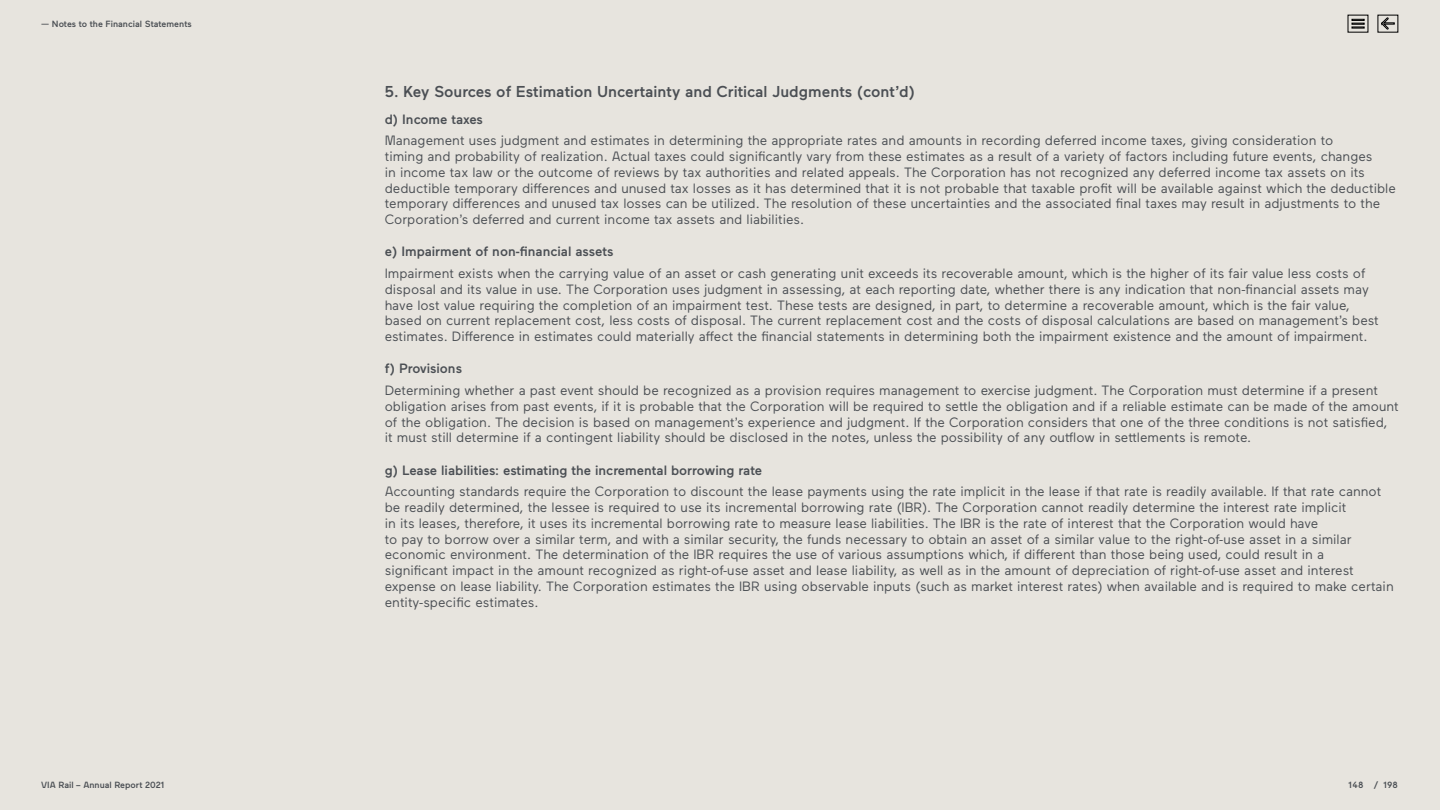
<style>
.page{position:relative;width:1440px;height:810px;background:#e7e4de}
.page>*{position:absolute;margin:0;border:0;box-sizing:border-box;transform-origin:0 0}
.Texte_courant___Nive{font:500 15.75px "Maax VIA";color:#4b4f54}
.Texte_courant___Nive-2{font:13.5px/15.8px "Maax VIA";color:#4b4f54}
.Texte_courant___Nive-3{font:500 13.5px "Maax VIA";color:#4b4f54}
.t1{font:500 9px "Maax VIA";color:#4b4f54}
.s1{font-family:"Soleil Bk";font-weight:400}
</style>
<div class="page">
<svg style="left:1352px;top:19px;width:12px;height:9px"></svg>
<svg style="left:1382px;top:18px;width:12px;height:11px"></svg>
<p class="t1" style="left:41px;top:17px;width:152px"><span class="s1">—</span> Notes to the Financial Statements</p>
<p class="Texte_courant___Nive" style="left:385px;top:80px;width:532px">5. Key Sources of Estimation Uncertainty and Critical Judgments (cont’d)</p>
<p class="Texte_courant___Nive-3" style="left:385px;top:109px;width:100px">d) Income taxes</p>
<p class="Texte_courant___Nive-2" style="left:385px;top:132px;width:1013px">Management uses judgment and estimates in determining the appropriate rates and amounts in recording deferred income taxes, giving consideration to<br>timing and probability of realization. Actual taxes could significantly vary from these estimates as a result of a variety of factors including future events, changes<br>in income tax law or the outcome of reviews by tax authorities and related appeals. The Corporation has not recognized any deferred income tax assets on its deductible temporary differences and unused tax losses as it has determined that it is not probable that taxable profit will be available against which the deductible temporary differences and unused tax losses can be utilized. The resolution of these uncertainties and the associated final taxes may result in adjustments to the Corporation’s deferred and current income tax assets and liabilities.</p>
<p class="Texte_courant___Nive-3" style="left:385px;top:242px;width:230px">e) Impairment of non-financial assets</p>
<p class="Texte_courant___Nive-2" style="left:385px;top:265px;width:996px">Impairment exists when the carrying value of an asset or cash generating unit exceeds its recoverable amount, which is the higher of its fair value less costs of disposal and its value in use. The Corporation uses judgment in assessing, at each reporting date, whether there is any indication that non-financial assets may have lost value requiring the completion of an impairment test. These tests are designed, in part, to determine a recoverable amount, which is the fair value, based on current replacement cost, less costs of disposal. The current replacement cost and the costs of disposal calculations are based on management’s best estimates. Difference in estimates could materially affect the financial statements in determining both the impairment existence and the amount of impairment.</p>
<p class="Texte_courant___Nive-3" style="left:385px;top:359px;width:79px">f) Provisions</p>
<p class="Texte_courant___Nive-2" style="left:385px;top:382px;width:1016px">Determining whether a past event should be recognized as a provision requires management to exercise judgment. The Corporation must determine if a present obligation arises from past events, if it is probable that the Corporation will be required to settle the obligation and if a reliable estimate can be made of the amount of the obligation. The decision is based on management’s experience and judgment. If the Corporation considers that one of the three conditions is not satisfied, it must still determine if a contingent liability should be disclosed in the notes, unless the possibility of any outflow in settlements is remote.</p>
<p class="Texte_courant___Nive-3" style="left:385px;top:460px;width:379px">g) Lease liabilities: estimating the incremental borrowing rate</p>
<p class="Texte_courant___Nive-2" style="left:385px;top:483px;width:1011px">Accounting standards require the Corporation to discount the lease payments using the rate implicit in the lease if that rate is readily available. If that rate cannot be readily determined, the lessee is required to use its incremental borrowing rate (IBR). The Corporation cannot readily determine the interest rate implicit<br>in its leases, therefore, it uses its incremental borrowing rate to measure lease liabilities. The IBR is the rate of interest that the Corporation would have<br>to pay to borrow over a similar term, and with a similar security, the funds necessary to obtain an asset of a similar value to the right-of-use asset in a similar economic environment. The determination of the IBR requires the use of various assumptions which, if different than those being used, could result in a<br>significant impact in the amount recognized as right-of-use asset and lease liability, as well as in the amount of depreciation of right-of-use asset and interest expense on lease liability. The Corporation estimates the IBR using observable inputs (such as market interest rates) when available and is required to make certain entity-specific estimates.</p>
<p class="t1" style="left:41px;top:778px;width:125px">VIA Rail – Annual Report 2021</p>
<p class="t1" style="left:1349px;top:778px;width:16px">148</p>
<p class="t1" style="left:1374px;top:778px;width:26px">/ 198</p>
</div>
